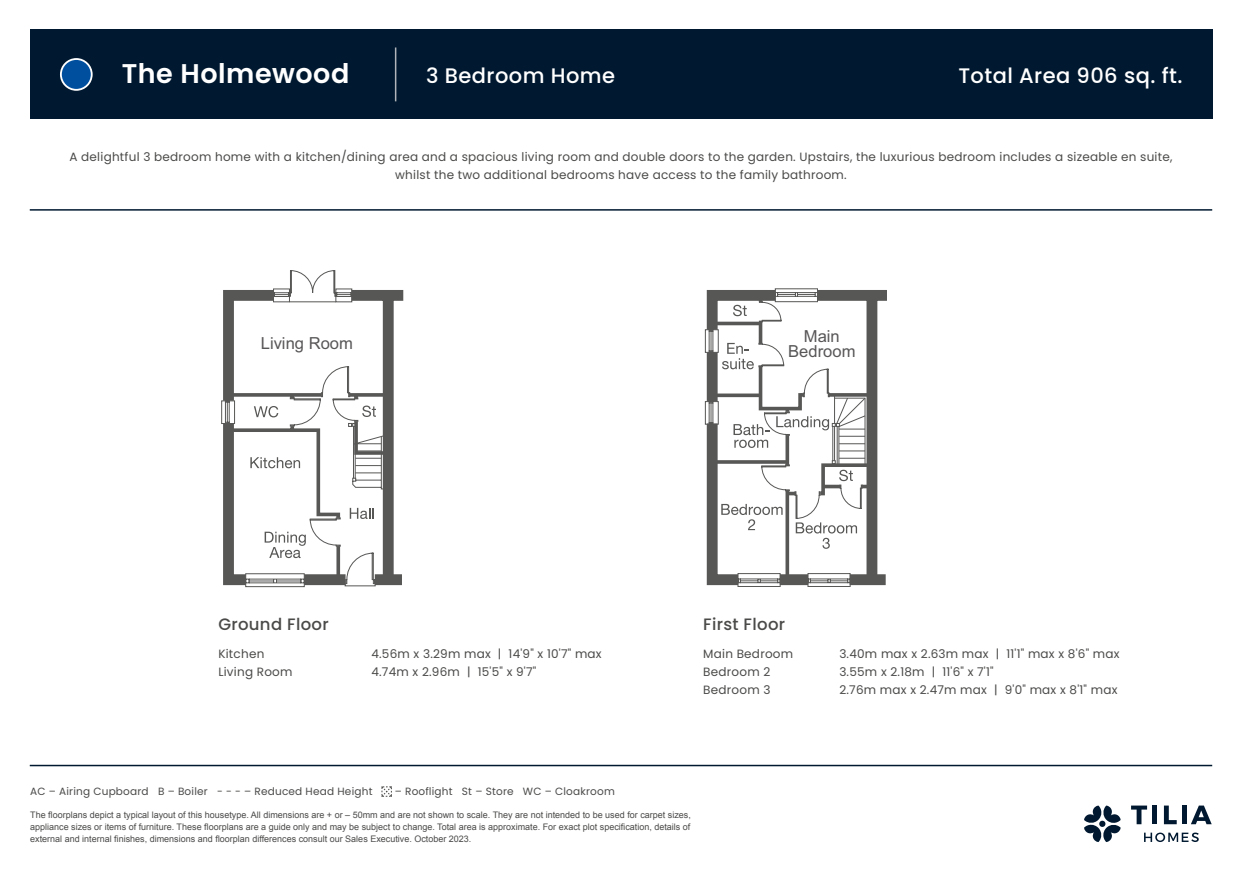
<style>
.page{position:relative;width:1242px;height:872px;background:#fff}
.page>*{position:absolute;margin:0;border:0;box-sizing:border-box;transform-origin:0 0}
.t1{font:600 27px "Poppins";letter-spacing:.02em;color:#fff}
.t2{font:500 21px "Poppins";letter-spacing:.02em;color:#fff}
.t3{font:16.65px/15.3px "Arial";color:#585656;text-align:center}
.t4{font:500 16.5px "Poppins";letter-spacing:.02em;color:#4a4a49}
.t5{font:12px/18px "Poppins";letter-spacing:.02em;color:#4a4a49;text-align:center}
.t6{font:10.5px "Poppins";letter-spacing:.02em;color:#4a4a49}
.t7{font:9px/12px "Arial";color:#4a4a49;text-align:justify}
</style>
<div class="page">
<svg style="left:381px;top:786px;width:11px;height:11px"></svg>
<hr style="left:30px;top:764px;width:1182px;height:2px;background:#001930">
<hr style="left:30px;top:209px;width:1182px;height:2px;background:#001930">
<svg style="left:1131px;top:805px;width:16px;height:19px"></svg>
<div style="left:1152px;top:805px;width:5px;height:19px;background:#001930"></div>
<svg style="left:1164px;top:805px;width:12px;height:19px"></svg>
<div style="left:1181px;top:805px;width:5px;height:19px;background:#001930"></div>
<svg style="left:1191px;top:805px;width:20px;height:19px"></svg>
<svg style="left:1144px;top:832px;width:54px;height:10px"></svg>
<svg style="left:1084px;top:805px;width:36px;height:37px"></svg>
<div style="left:30px;top:30px;width:1182px;height:89px;background:#001930"></div>
<hr style="left:395px;top:47px;width:1px;height:54px;background:#b2b4bc">
<div style="left:61px;top:59px;width:31px;height:31px;background:#004f9f;border-radius:50%"></div>
<div style="left:60px;top:58px;width:33px;height:33px;border:2px solid #fff;border-radius:50%"></div>
<svg style="left:223px;top:288px;width:181px;height:41px"></svg>
<svg style="left:273px;top:270px;width:79px;height:32px"></svg>
<hr style="left:289px;top:301px;width:47px;height:1px;background:#575756">
<svg style="left:221px;top:329px;width:181px;height:258px"></svg>
<div style="left:849px;top:574px;width:36px;height:11px;background:#575756"></div>
<svg style="left:704px;top:288px;width:174px;height:299px"></svg>
<h1 class="t1" style="left:122px;top:58px;width:229px">The Holmewood</h1>
<h2 class="t2" style="left:426px;top:64px;width:190px">3 Bedroom Home</h2>
<h2 class="t2" style="left:958px;top:64px;width:226px">Total Area 906 sq. ft.</h2>
<p class="t5" style="left:69px;top:148px;width:1104px">A delightful 3 bedroom home with a kitchen/dining area and a spacious living room and double doors to the garden. Upstairs, the luxurious bedroom includes a sizeable en suite, whilst the two additional bedrooms have access to the family bathroom.</p>
<h3 class="t3" style="left:261px;top:336px;width:94px">Living Room</h3>
<h3 class="t3" style="left:788px;top:328px;width:69px">Main<br>Bedroom</h3>
<h3 class="t4" style="left:218px;top:615px;width:112px">Ground Floor</h3>
<p class="t5" style="left:218px;top:644px;width:48px">Kitchen</p>
<p class="t5" style="left:371px;top:644px;width:232px">4.56m x 3.29m max | 14'9" x 10'7" max</p>
<p class="t5" style="left:218px;top:662px;width:76px">Living Room</p>
<p class="t5" style="left:371px;top:662px;width:166px">4.74m x 2.96m | 15'5" x 9'7"</p>
<h3 class="t4" style="left:703px;top:615px;width:83px">First Floor</h3>
<p class="t5" style="left:703px;top:644px;width:92px">Main Bedroom</p>
<p class="t5" style="left:839px;top:644px;width:282px">3.40m max x 2.63m max | 11'1" max x 8'6" max</p>
<p class="t5" style="left:703px;top:662px;width:69px">Bedroom 2</p>
<p class="t5" style="left:839px;top:662px;width:156px">3.55m x 2.18m | 11'6" x 7'1"</p>
<p class="t5" style="left:703px;top:680px;width:69px">Bedroom 3</p>
<p class="t5" style="left:839px;top:680px;width:280px">2.76m max x 2.47m max | 9'0" max x 8'1" max</p>
<p class="t6" style="left:30px;top:785px;width:344px">AC – Airing Cupboard B – Boiler - - - – Reduced Head Height</p>
<p class="t6" style="left:395px;top:785px;width:221px">– Rooflight St – Store WC – Cloakroom</p>
<p class="t7" style="left:30px;top:808px;width:662px">The floorplans depict a typical layout of this housetype. All dimensions are + or – 50mm and are not shown to scale. They are not intended to be used for carpet sizes, appliance sizes or items of furniture. These floorplans are a guide only and may be subject to change. Total area is approximate. For exact plot specification, details of external and internal finishes, dimensions and floorplan differences consult our Sales Executive. October 2023.</p>
</div>
